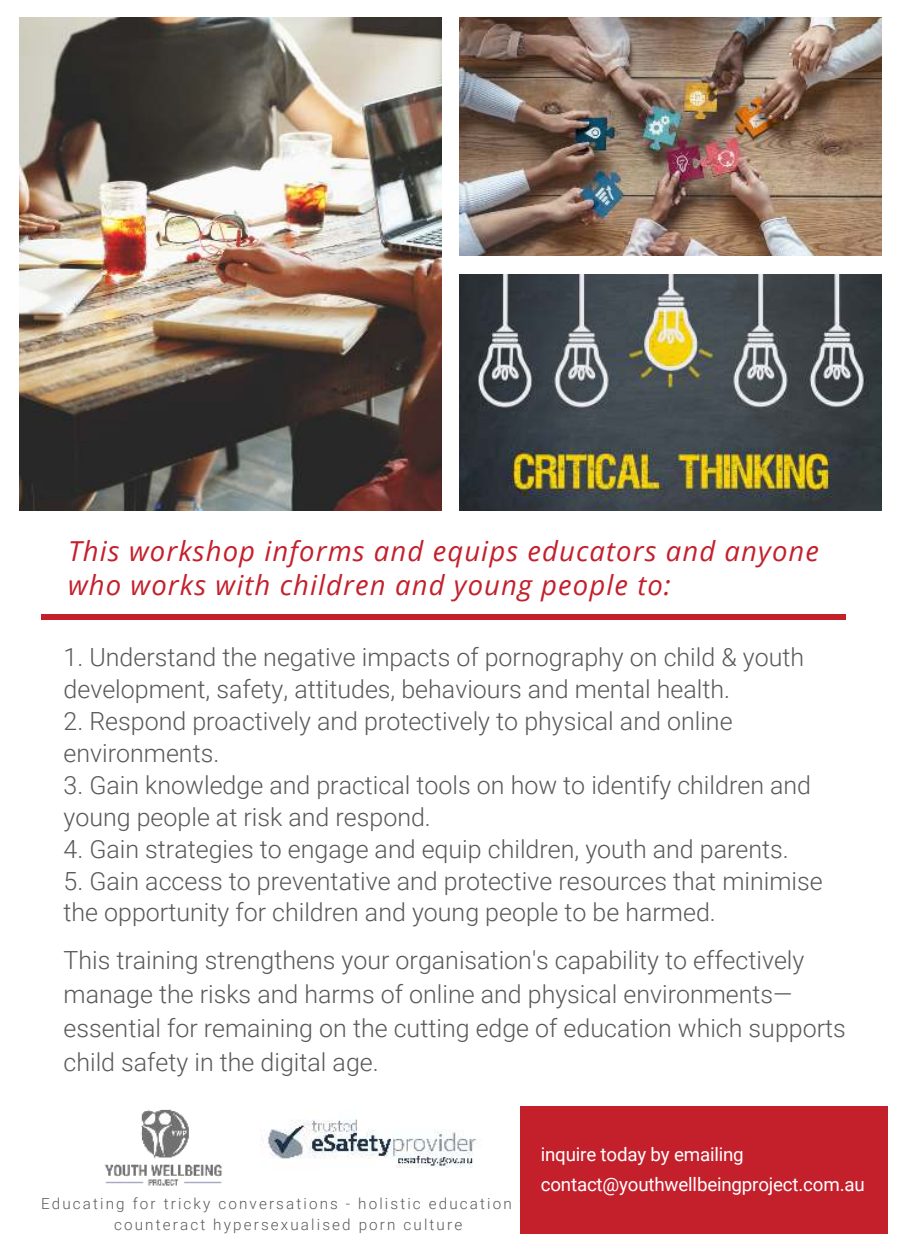
<style>
.page{position:relative;width:900px;height:1260px;background:#fff}
.page>*{position:absolute;margin:0;border:0;box-sizing:border-box;transform-origin:0 0}
.t1{font:italic 27.5px/34.2px "Open Sans";letter-spacing:.04em;color:#c3202c}
.t2{font:300 25px/32px "Roboto";color:#58595b}
.t3{font:18.75px/30px "Roboto";letter-spacing:-.01em;color:#fff}
.t4{font:300 15.25px/20.2px "Roboto";letter-spacing:.14em;color:#58595b;text-align:center}
</style>
<div class="page">
<img style="left:19px;top:18px;width:422px;height:493px">
<img style="left:460px;top:18px;width:422px;height:238px">
<img style="left:460px;top:275px;width:422px;height:236px">
<img style="left:267px;top:1119px;width:210px;height:49px">
<img style="left:104px;top:1109px;width:118px;height:77px">
<div style="left:520px;top:1106px;width:367px;height:128px;background:#c3202c"></div>
<div style="left:42px;top:614px;width:804px;height:6px;background:#c3202c"></div>
<p class="t1" style="left:68px;top:533px;width:753px">This workshop informs and equips educators and anyone who works with children and young people to:</p>
<p class="t2" style="left:64px;top:641px;width:742px">1. Understand the negative impacts of pornography on child &amp; youth development, safety, attitudes, behaviours and mental health.</p>
<p class="t2" style="left:64px;top:704px;width:671px">2. Respond proactively and protectively to physical and online environments.</p>
<p class="t2" style="left:64px;top:768px;width:749px">3. Gain knowledge and practical tools on how to identify children and young people at risk and respond.</p>
<p class="t2" style="left:64px;top:832px;width:727px">4. Gain strategies to engage and equip children, youth and parents.</p>
<p class="t2" style="left:64px;top:864px;width:761px">5. Gain access to preventative and protective resources that minimise the opportunity for children and young people to be harmed.</p>
<p class="t2" style="left:64px;top:943px;width:784px;line-height:34px">This training strengthens your organisation's capability to effectively manage the risks and harms of online and physical environments— essential for remaining on the cutting edge of education which supports child safety in the digital age.</p>
<p class="t3" style="left:541px;top:1138px;width:325px">inquire today by emailing contact@youthwellbeingproject.com.au</p>
<p class="t4" style="left:41px;top:1193px;width:496px">Educating for tricky conversations - holistic education to counteract hypersexualised porn culture</p>
</div>
